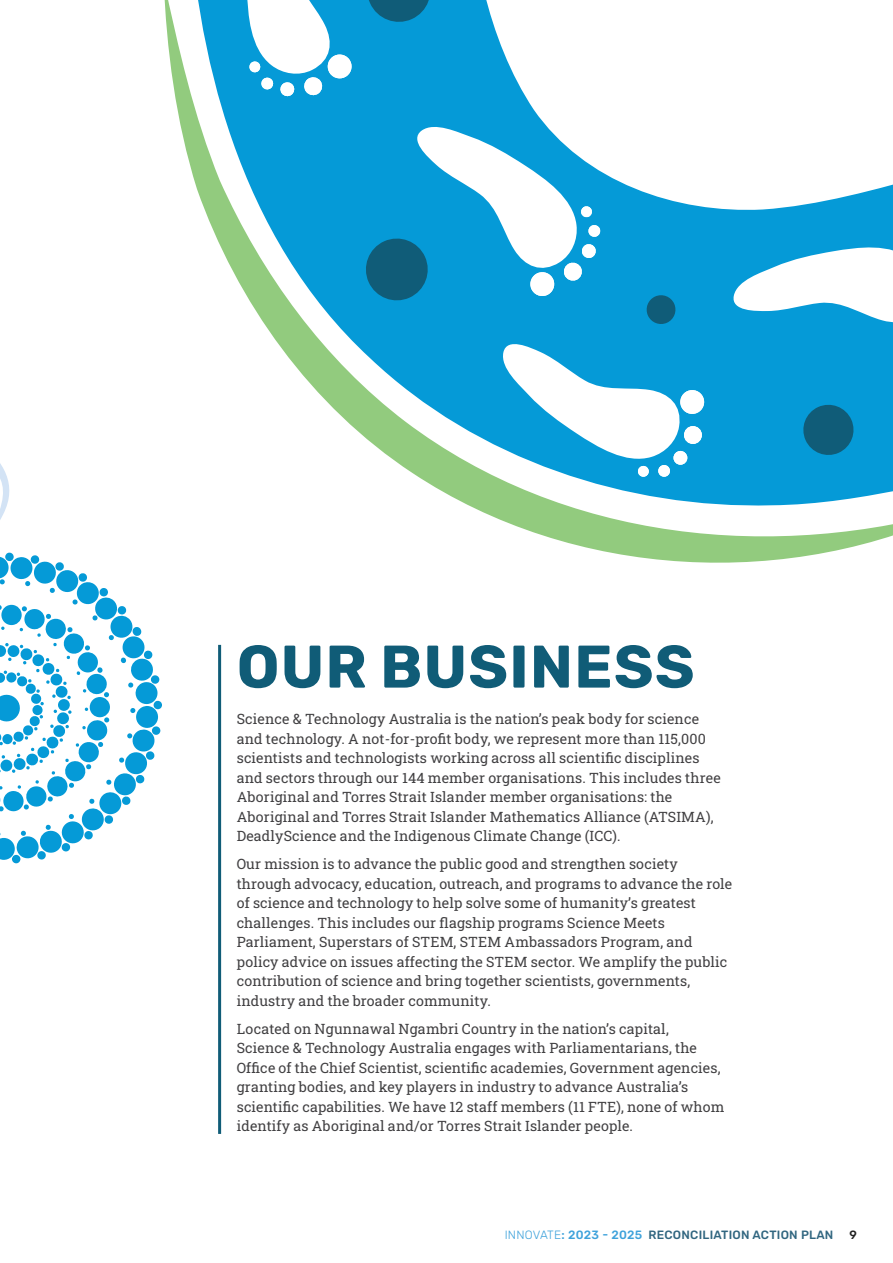
<style>
.page{position:relative;width:893px;height:1263px;background:#fff}
.page>*{position:absolute;margin:0;border:0;box-sizing:border-box;transform-origin:0 0}
.t1{font:700 60px "Rubik";letter-spacing:.02em;color:#105c77}
.RAP_body{font:14.25px/19.5px "Roboto Slab";letter-spacing:.01em;color:#414042}
.t2{font:500 12px "Rubik";letter-spacing:.02em;color:#316680}
.t3{font:500 12px "Rubik";color:#212121}
.s1{font-weight:300;color:#3ea2db}
.s2{color:#3ea2db}
</style>
<div class="page">
<svg style="left:0;top:553px;width:162px;height:310px"></svg>
<svg style="left:0;top:463px;width:10px;height:57px"></svg>
<hr style="left:218px;top:645px;width:3px;height:489px;background:#105c77">
<svg style="left:164px;top:0;width:729px;height:563px"></svg>
<svg style="left:645px;top:293px;width:32px;height:33px"></svg>
<svg style="left:246px;top:0;width:107px;height:97px"></svg>
<svg style="left:362px;top:121px;width:239px;height:184px"></svg>
<svg style="left:500px;top:336px;width:182px;height:129px"></svg>
<div style="left:680px;top:390px;width:24px;height:24px;background:#fff;border-radius:50%"></div>
<div style="left:684px;top:426px;width:18px;height:18px;background:#fff;border-radius:50%"></div>
<div style="left:673px;top:451px;width:14px;height:14px;background:#fff;border-radius:50%"></div>
<div style="left:658px;top:465px;width:12px;height:12px;background:#fff;border-radius:50%"></div>
<div style="left:638px;top:466px;width:11px;height:11px;background:#fff;border-radius:50%"></div>
<svg style="left:730px;top:243px;width:163px;height:83px"></svg>
<h2 class="t1" style="left:237px;top:633px;width:459px">OUR BUSINESS</h2>
<p class="RAP_body" style="left:237px;top:709px;width:485px">Science &amp; Technology Australia is the nation’s peak body for science and technology. A not-for-profit body, we represent more than 115,000 scientists and technologists working across all scientific disciplines and sectors through our 144 member organisations. This includes three Aboriginal and Torres Strait Islander member organisations: the Aboriginal and Torres Strait Islander Mathematics Alliance (ATSIMA), DeadlyScience and the Indigenous Climate Change (ICC).</p>
<p class="RAP_body" style="left:237px;top:854px;width:497px">Our mission is to advance the public good and strengthen society through advocacy, education, outreach, and programs to advance the role of science and technology to help solve some of humanity’s greatest challenges. This includes our flagship programs Science Meets Parliament, Superstars of STEM, STEM Ambassadors Program, and policy advice on issues affecting the STEM sector. We amplify the public contribution of science and bring together scientists, governments, industry and the broader community.</p>
<p class="RAP_body" style="left:237px;top:1018px;width:489px">Located on Ngunnawal Ngambri Country in the nation’s capital, Science &amp; Technology Australia engages with Parliamentarians, the Office of the Chief Scientist, scientific academies, Government agencies, granting bodies, and key players in industry to advance Australia’s scientific capabilities. We have 12 staff members (11 FTE), none of whom identify as Aboriginal and/or Torres Strait Islander people.</p>
<p class="t2" style="left:505px;top:1228px;width:330px"><span class="s1">INNOVATE</span><span class="s2">: 2023 - 2025</span> RECONCILIATION ACTION PLAN</p>
<p class="t3" style="left:849px;top:1228px;width:9px">9</p>
</div>
